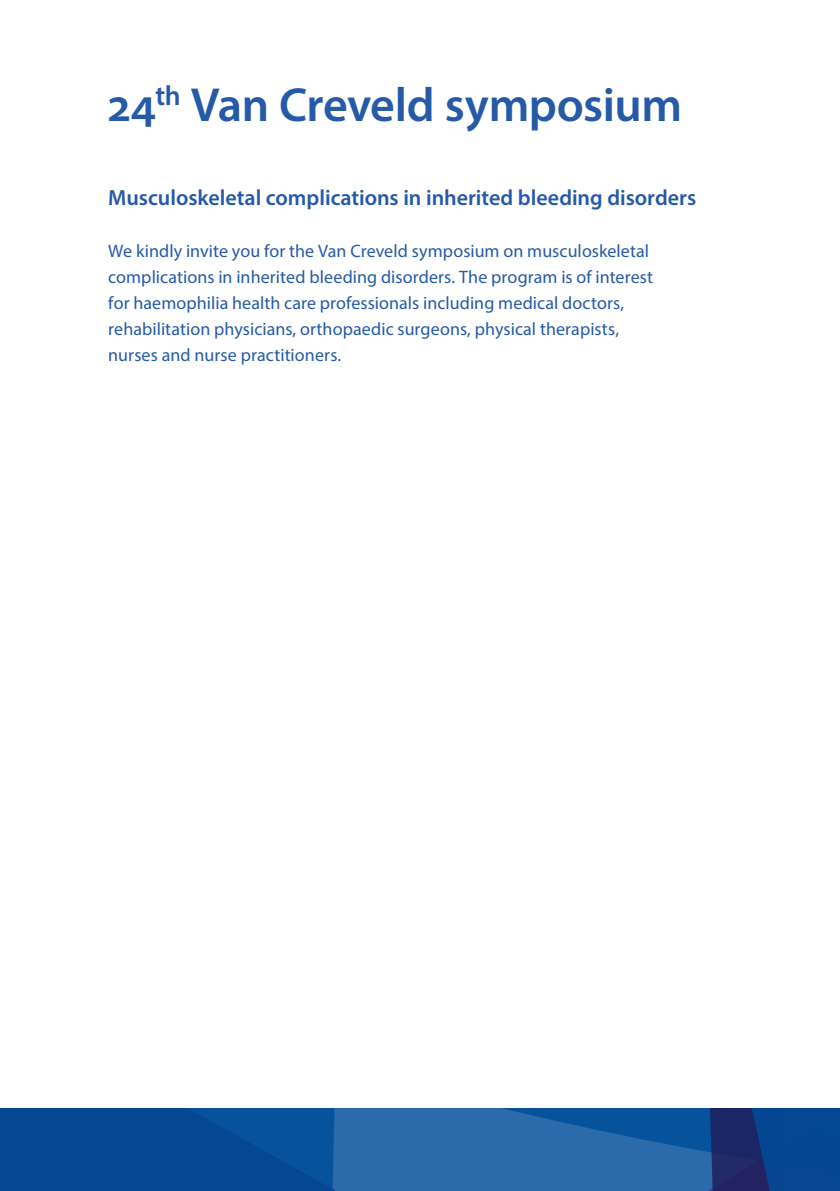
<style>
.page{position:relative;width:840px;height:1191px;background:#fff}
.page>*{position:absolute;margin:0;border:0;box-sizing:border-box;transform-origin:0 0}
.t1{font:600 48px "Myriad Pro";letter-spacing:-.01em;color:#255aa8}
.t2{font:600 22px "Myriad Pro";color:#255aa8}
.t3{font:18px/26px "Myriad Pro";letter-spacing:.005em;color:#255aa8}
</style>
<div class="page">
<svg style="left:0;top:1108px;width:839px;height:83px;background:#155499"></svg>
<h1 class="t1" style="left:108px;top:74px;width:575px">24<sup>th</sup> Van Creveld symposium</h1>
<p class="t2" style="left:108px;top:184px;width:589px">Musculoskeletal complications in inherited bleeding disorders</p>
<p class="t3" style="left:108px;top:238px;width:546px">We kindly invite you for the Van Creveld symposium on musculoskeletal complications in inherited bleeding disorders. The program is of interest for haemophilia health care professionals including medical doctors, rehabilitation physicians, orthopaedic surgeons, physical therapists, nurses and nurse practitioners.</p>
</div>
